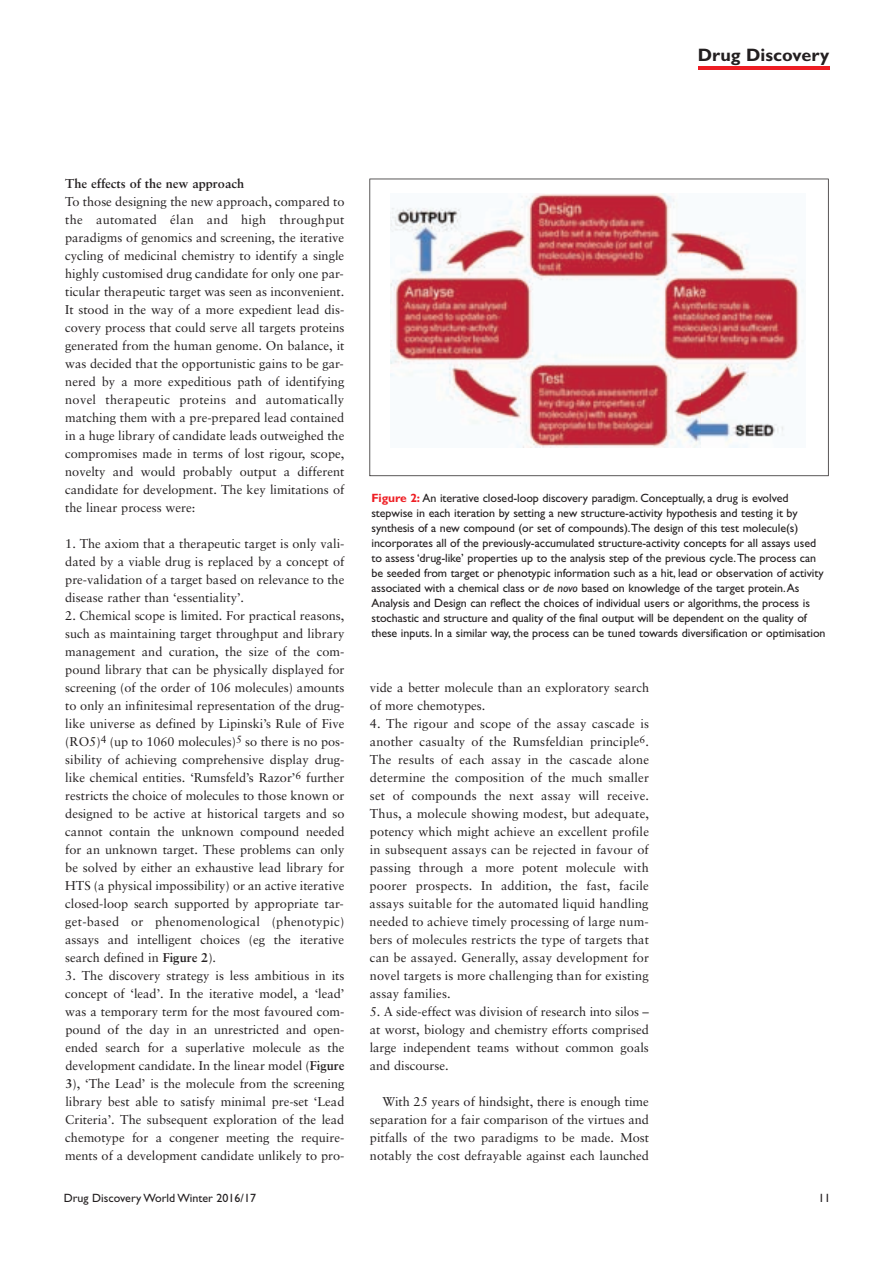
<style>
.page{position:relative;width:893px;height:1263px;background:#fff}
.page>*{position:absolute;margin:0;border:0;box-sizing:border-box;transform-origin:0 0}
.t1{font:700 18px "Gill Sans";color:#231f20}
.t2{font:12.75px/18px "Sabon";color:#231f20;text-align:justify}
.t3{font:700 12.75px "Sabon";color:#231f20}
.t4{font:12px/15px "Gill Sans";letter-spacing:-.005em;color:#231f20}
.s1{font-weight:700}
.s2{font-weight:700;color:#ee1d23}
.s3{font-style:italic}
</style>
<div class="page">
<hr style="left:698px;top:67px;width:131px;height:3px;background:#ee1d23">
<svg style="left:369px;top:179px;width:460px;height:297px"></svg>
<h1 class="t1" style="left:698px;top:48px;width:133px">Drug Discovery</h1>
<p class="t3" style="left:65px;top:178px;width:180px">The effects of the new approach</p>
<p class="t2" style="left:65px;top:194px;width:281px">To those designing the new approach, compared to the automated élan and high throughput paradigms of genomics and screening, the iterative cycling of medicinal chemistry to identify a single highly customised drug candidate for only one par&shy;ticular therapeutic target was seen as inconvenient.<br>It stood in the way of a more expedient lead dis&shy;covery process that could serve all targets proteins generated from the human genome. On balance, it was decided that the opportunistic gains to be gar&shy;nered by a more expeditious path of identifying novel therapeutic proteins and automatically matching them with a pre-prepared lead contained in a huge library of candidate leads outweighed the compromises made in terms of lost rigour, scope, novelty and would probably output a different candidate for development. The key limitations of the linear process were:</p>
<p class="t2" style="left:65px;top:536px;width:281px">1. The axiom that a therapeutic target is only vali&shy;dated by a viable drug is replaced by a concept of pre-validation of a target based on relevance to the disease rather than ‘essentiality’.</p>
<p class="t2" style="left:65px;top:608px;width:281px">2. Chemical scope is limited. For practical reasons, such as maintaining target throughput and library management and curation, the size of the com&shy;pound library that can be physically displayed for screening (of the order of 106 molecules) amounts to only an infinitesimal representation of the drug&shy;like universe as defined by Lipinski’s Rule of Five (RO5)<sup>4</sup> (up to 1060 molecules)<sup>5</sup> so there is no pos&shy;sibility of achieving comprehensive display drug&shy;like chemical entities. ‘Rumsfeld’s Razor’<sup>6</sup> further restricts the choice of molecules to those known or designed to be active at historical targets and so cannot contain the unknown compound needed for an unknown target. These problems can only be solved by either an exhaustive lead library for HTS (a physical impossibility) or an active iterative closed-loop search supported by appropriate tar&shy;get-based or phenomenological (phenotypic) assays and intelligent choices (eg the iterative search defined in <span class="s1">Figure 2</span>).</p>
<p class="t2" style="left:65px;top:968px;width:281px">3. The discovery strategy is less ambitious in its concept of ‘lead’. In the iterative model, a ‘lead’ was a temporary term for the most favoured com&shy;pound of the day in an unrestricted and open&shy;ended search for a superlative molecule as the development candidate. In the linear model (<span class="s1">Figure 3</span>), ‘The Lead’ is the molecule from the screening library best able to satisfy minimal pre-set ‘Lead Criteria’. The subsequent exploration of the lead chemotype for a congener meeting the require&shy;ments of a development candidate unlikely to pro-</p>
<p class="t4" style="left:371px;top:491px;width:456px"><span class="s2">Figure 2:</span> An iterative closed-loop discovery paradigm. Conceptually, a drug is evolved stepwise in each iteration by setting a new structure-activity hypothesis and testing it by synthesis of a new compound (or set of compounds). The design of this test molecule(s) incorporates all of the previously-accumulated structure-activity concepts for all assays used to assess ‘drug-like’ properties up to the analysis step of the previous cycle. The process can be seeded from target or phenotypic information such as a hit, lead or observation of activity associated with a chemical class or <span class="s3">de novo</span> based on knowledge of the target protein. As Analysis and Design can reflect the choices of individual users or algorithms, the process is stochastic and structure and quality of the final output will be dependent on the quality of these inputs. In a similar way, the process can be tuned towards diversification or optimisation</p>
<p class="t2" style="left:370px;top:680px;width:281px">vide a better molecule than an exploratory search of more chemotypes.</p>
<p class="t2" style="left:369px;top:716px;width:281px">4. The rigour and scope of the assay cascade is another casualty of the Rumsfeldian principle<sup>6</sup>.<br>The results of each assay in the cascade alone determine the composition of the much smaller set of compounds the next assay will receive.<br>Thus, a molecule showing modest, but adequate, potency which might achieve an excellent profile in subsequent assays can be rejected in favour of passing through a more potent molecule with poorer prospects. In addition, the fast, facile assays suitable for the automated liquid handling needed to achieve timely processing of large num&shy;bers of molecules restricts the type of targets that can be assayed. Generally, assay development for novel targets is more challenging than for existing assay families.</p>
<p class="t2" style="left:370px;top:1004px;width:281px">5. A side-effect was division of research into silos – at worst, biology and chemistry efforts comprised large independent teams without common goals and discourse.</p>
<p class="t2" style="left:370px;top:1094px;width:281px;text-indent:13px">With 25 years of hindsight, there is enough time separation for a fair comparison of the virtues and pitfalls of the two paradigms to be made. Most notably the cost defrayable against each launched</p>
<p class="t4" style="left:64px;top:1191px;width:194px">Drug Discovery World Winter 2016/17</p>
<p class="t4" style="left:818px;top:1191px;width:13px">11</p>
</div>
